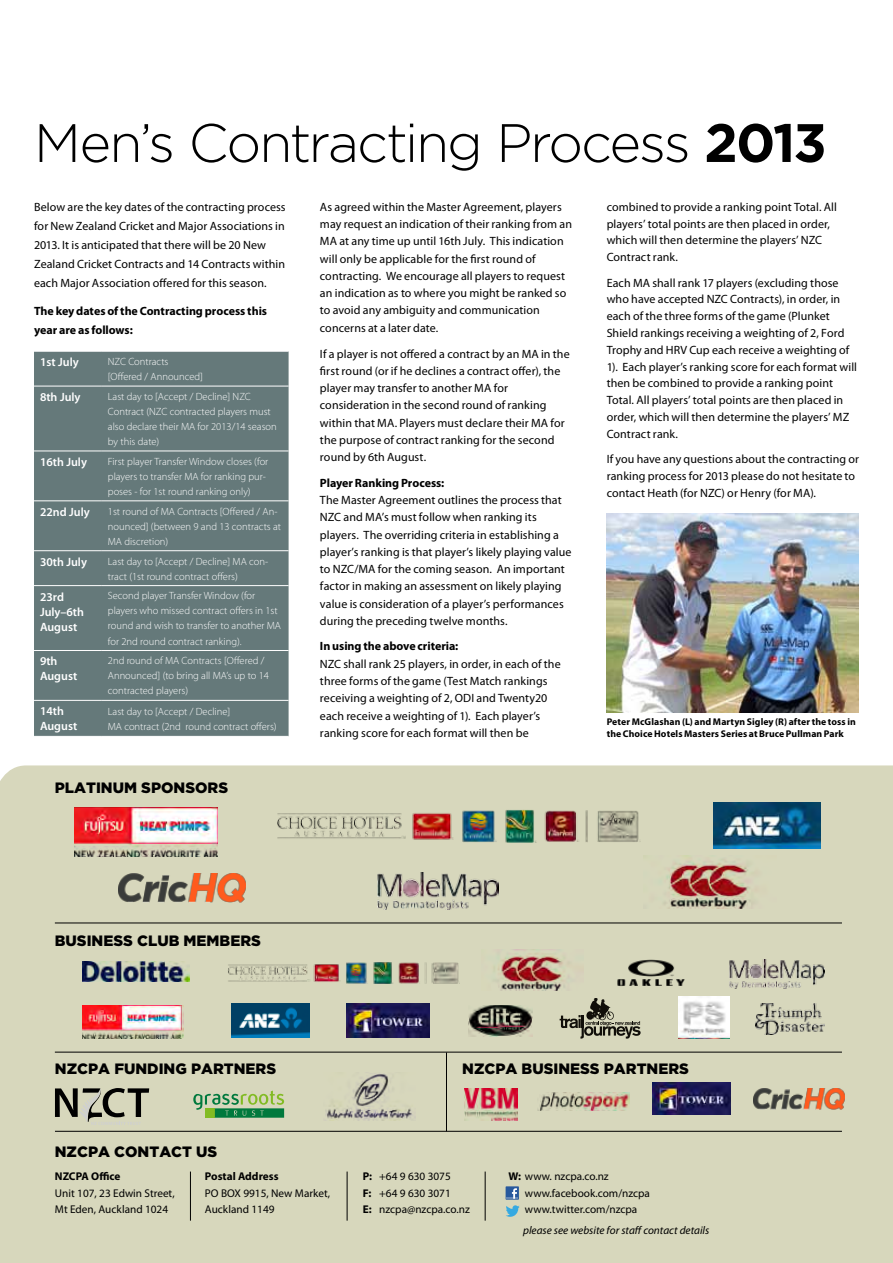
<style>
.page{position:relative;width:893px;height:1263px;background:#fff}
.page>*{position:absolute;margin:0;border:0;box-sizing:border-box;transform-origin:0 0}
.t1{font:300 54px "Gotham HTF";letter-spacing:-.035em;color:#000}
.t2{font:900 15px "Gotham HTF";color:#000}
.t3{font:12px/17.2px "Myriad Pro";letter-spacing:.005em;color:#000}
.t4{font:700 12px/18.9px "Myriad Pro";letter-spacing:-.005em;color:#000}
.t5{font:600 12px/15px "Myriad Pro";color:#fff}
.t6{font:11.25px/16.5px "Myriad Pro";color:#000}
.t7{font:italic 11.25px "Myriad Pro";color:#000}
.t8{font:700 11.25px "Myriad Pro";color:#000}
.t9{font:300 10.5px/15px "Myriad Pro";color:#fff}
.t10{font:700 9.75px/11.2px "Myriad Pro";letter-spacing:.01em;color:#000}
.s1{font-weight:700}
</style>
<div class="page">
<div style="left:0;top:765px;width:893px;height:498px;background:#d7d7bc"></div>
<img style="left:232px;top:1004px;width:78px;height:33px">
<img style="left:464px;top:1088px;width:53px;height:32px">
<img style="left:538px;top:1093px;width:91px;height:17px">
<svg style="left:193px;top:1090px;width:91px;height:28px;background:#85b47f"></svg>
<img style="left:323px;top:1073px;width:93px;height:48px">
<img style="left:469px;top:1005px;width:63px;height:31px">
<img style="left:652px;top:1083px;width:78px;height:32px">
<img style="left:347px;top:1003px;width:82px;height:34px">
<hr style="left:446px;top:1052px;width:1px;height:79px;background:#000">
<hr style="left:190px;top:1171px;width:1px;height:49px;background:#000">
<hr style="left:347px;top:1171px;width:1px;height:49px;background:#000">
<hr style="left:55px;top:1131px;width:787px;height:1px;background:#000">
<hr style="left:55px;top:1052px;width:787px;height:1px;background:#000">
<img style="left:82px;top:1005px;width:101px;height:34px">
<img style="left:753px;top:1089px;width:91px;height:20px">
<svg style="left:560px;top:998px;width:81px;height:40px;background:#9e9e89"></svg>
<hr style="left:485px;top:1171px;width:1px;height:49px;background:#000">
<svg style="left:506px;top:1205px;width:14px;height:12px"></svg>
<div style="left:506px;top:1186px;width:13px;height:14px;background:#28599d"></div>
<svg style="left:507px;top:1188px;width:11px;height:11px"></svg>
<svg style="left:55px;top:1088px;width:94px;height:37px;background:#979785"></svg>
<img style="left:678px;top:996px;width:51px;height:42px">
<img style="left:83px;top:962px;width:106px;height:20px">
<img style="left:616px;top:958px;width:68px;height:28px">
<img style="left:729px;top:959px;width:95px;height:29px">
<img style="left:713px;top:803px;width:108px;height:46px">
<img style="left:277px;top:808px;width:363px;height:35px">
<img style="left:377px;top:873px;width:121px;height:36px">
<img style="left:118px;top:873px;width:127px;height:29px">
<img style="left:644px;top:855px;width:133px;height:54px">
<hr style="left:55px;top:922px;width:787px;height:1px;background:#000">
<img style="left:481px;top:950px;width:103px;height:41px">
<img style="left:75px;top:808px;width:143px;height:49px">
<img style="left:228px;top:962px;width:231px;height:22px">
<img style="left:756px;top:1004px;width:68px;height:31px">
<div style="left:34px;top:352px;width:255px;height:384px;background:#65797a"></div>
<hr style="left:34px;top:386px;width:68px;height:1px;background:#fff">
<hr style="left:102px;top:386px;width:187px;height:1px;background:#fff">
<hr style="left:34px;top:451px;width:68px;height:1px;background:#fff">
<hr style="left:102px;top:451px;width:187px;height:1px;background:#fff">
<hr style="left:34px;top:500px;width:68px;height:1px;background:#fff">
<hr style="left:102px;top:500px;width:187px;height:1px;background:#fff">
<hr style="left:34px;top:550px;width:68px;height:1px;background:#fff">
<hr style="left:102px;top:550px;width:187px;height:1px;background:#fff">
<hr style="left:34px;top:585px;width:68px;height:1px;background:#fff">
<hr style="left:102px;top:585px;width:187px;height:1px;background:#fff">
<hr style="left:34px;top:650px;width:68px;height:1px;background:#fff">
<hr style="left:102px;top:650px;width:187px;height:1px;background:#fff">
<hr style="left:34px;top:700px;width:68px;height:1px;background:#fff">
<hr style="left:102px;top:700px;width:187px;height:1px;background:#fff">
<img style="left:607px;top:514px;width:252px;height:198px">
<h1 class="t1" style="left:34px;top:113px;width:794px">Men’s Contracting Process <span class="s1">2013</span></h1>
<p class="t3" style="left:34px;top:197px;width:253px;line-height:19.2px">Below are the key dates of the contracting process for New Zealand Cricket and Major Associations in 2013. It is anticipated that there will be 20 New Zealand Cricket Contracts and 14 Contracts within each Major Association offered for this season.</p>
<p class="t4" style="left:34px;top:301px;width:235px">The key dates of the Contracting process this year are as follows:</p>
<p class="t5" style="left:40px;top:354px;width:40px">1st July</p>
<p class="t9" style="left:108px;top:354px;width:97px">NZC Contracts [Offered / Announced]</p>
<p class="t5" style="left:40px;top:389px;width:42px">8th July</p>
<p class="t9" style="left:108px;top:389px;width:170px">Last day to [Accept / Decline] NZC<br>Contract (NZC contracted players must also declare their MA for 2013/14 season by this date)</p>
<p class="t5" style="left:40px;top:454px;width:49px">16th July</p>
<p class="t9" style="left:108px;top:454px;width:162px">First player Transfer Window closes (for players to transfer MA for ranking pur&shy;poses - for 1st round ranking only)</p>
<p class="t5" style="left:40px;top:504px;width:51px">22nd July</p>
<p class="t9" style="left:108px;top:504px;width:175px">1st round of MA Contracts [Offered / An&shy;nounced] (between 9 and 13 contracts at<br>MA discretion)</p>
<p class="t5" style="left:40px;top:554px;width:49px">30th July</p>
<p class="t9" style="left:108px;top:553px;width:162px">Last day to [Accept / Decline] MA con&shy;tract (1st round contract offers)</p>
<p class="t5" style="left:40px;top:589px;width:46px">23rd<br>July–6th<br>August</p>
<p class="t9" style="left:108px;top:588px;width:175px">Second player Transfer Window (for players who missed contract offers in 1st round and wish to transfer to another MA for 2nd round contract ranking).</p>
<p class="t5" style="left:40px;top:654px;width:39px">9th<br>August</p>
<p class="t9" style="left:108px;top:653px;width:163px">2nd round of MA Contracts [Offered /<br>Announced] (to bring all MA’s up to 14 contracted players)</p>
<p class="t5" style="left:40px;top:703px;width:39px">14th<br>August</p>
<p class="t9" style="left:108px;top:704px;width:170px">Last day to [Accept / Decline]<br>MA contract (2nd round contract offers)</p>
<p class="t2" style="left:55px;top:779px;width:31px">PLATINU</p>
<p class="t2" style="left:124px;top:779px;width:29px">M SPONSORS</p>
<p class="t3" style="left:320px;top:198px;width:254px">As agreed within the Master Agreement, players may request an indication of their ranking from an MA at any time up until 16th July. This indication will only be applicable for the first round of contracting. We encourage all players to request an indication as to where you might be ranked so to avoid any ambiguity and communication concerns at a later date.</p>
<p class="t3" style="left:320px;top:345px;width:251px">If a player is not offered a contract by an MA in the first round (or if he declines a contract offer), the player may transfer to another MA for consideration in the second round of ranking within that MA. Players must declare their MA for the purpose of contract ranking for the second round by 6th August.</p>
<p class="t4" style="left:320px;top:473px;width:126px">Player Ranking Process:</p>
<p class="t3" style="left:320px;top:491px;width:253px">The Master Agreement outlines the process that NZC and MA’s must follow when ranking its players. The overriding criteria in establishing a player’s ranking is that player’s likely playing value to NZC/MA for the coming season. An important factor in making an assessment on likely playing value is consideration of a player’s performances during the preceding twelve months.</p>
<p class="t4" style="left:320px;top:636px;width:140px">In using the above criteria:</p>
<p class="t3" style="left:320px;top:655px;width:242px">NZC shall rank 25 players, in order, in each of the three forms of the game (Test Match rankings receiving a weighting of 2, ODI and Twenty20 each receive a weighting of 1). Each player’s ranking score for each format will then be</p>
<p class="t3" style="left:607px;top:198px;width:232px;line-height:16.8px">combined to provide a ranking point Total. All players’ total points are then placed in order, which will then determine the players’ NZC Contract rank.</p>
<p class="t3" style="left:607px;top:274px;width:252px;line-height:16.8px">Each MA shall rank 17 players (excluding those who have accepted NZC Contracts), in order, in each of the three forms of the game (Plunket Shield rankings receiving a weighting of 2, Ford Trophy and HRV Cup each receive a weighting of 1). Each player’s ranking score for each format will then be combined to provide a ranking point Total. All players’ total points are then placed in order, which will then determine the players’ MZ Contract rank.</p>
<p class="t3" style="left:607px;top:450px;width:254px;line-height:16.8px">If you have any questions about the contracting or ranking process for 2013 please do not hesitate to contact Heath (for NZC) or Henry (for MA).</p>
<p class="t10" style="left:607px;top:716px;width:251px">Peter McGlashan (L) and Martyn Sigley (R) after the toss in the Choice Hotels Masters Series at Bruce Pullman Park</p>
<p class="t2" style="left:55px;top:932px;width:22px">BUSINESS</p>
<p class="t2" style="left:137px;top:932px;width:104px">CLUB MEMBERS</p>
<p class="t2" style="left:55px;top:1060px;width:12px">NZCPA</p>
<p class="t2" style="left:114px;top:1060px;width:163px">FUNDING PARTNERS</p>
<p class="t2" style="left:462px;top:1060px;width:12px">NZCPA</p>
<p class="t2" style="left:522px;top:1060px;width:22px">BUSINESS</p>
<p class="t2" style="left:604px;top:1060px;width:12px">PARTNERS</p>
<p class="t2" style="left:55px;top:1143px;width:12px">NZCPA</p>
<p class="t2" style="left:114px;top:1143px;width:12px">CONTACT</p>
<p class="t2" style="left:196px;top:1143px;width:11px">US</p>
<p class="t8" style="left:55px;top:1169px;width:67px">NZCPA Office</p>
<p class="t6" style="left:55px;top:1184px;width:121px">Unit 107, 23 Edwin Street,<br>Mt Eden, Auckland 1024</p>
<p class="t8" style="left:205px;top:1169px;width:75px">Postal Address</p>
<p class="t6" style="left:205px;top:1184px;width:127px">PO BOX 9915, New Market,<br>Auckland 1149</p>
<p class="t6" style="left:363px;top:1168px;width:109px"><span class="s1">P:</span> +64 9 630 3075<br><span class="s1">F:</span> +64 9 630 3071<br><span class="s1">E:</span> nzcpa@nzcpa.co.nz</p>
<p class="t6" style="left:525px;top:1168px;width:127px;text-indent:-17px"><span class="s1">W:</span> www. nzcpa.co.nz www.facebook.com/nzcpa www.twitter.com/nzcpa</p>
<p class="t7" style="left:523px;top:1223px;width:188px">please see website for staff contact details</p>
</div>
